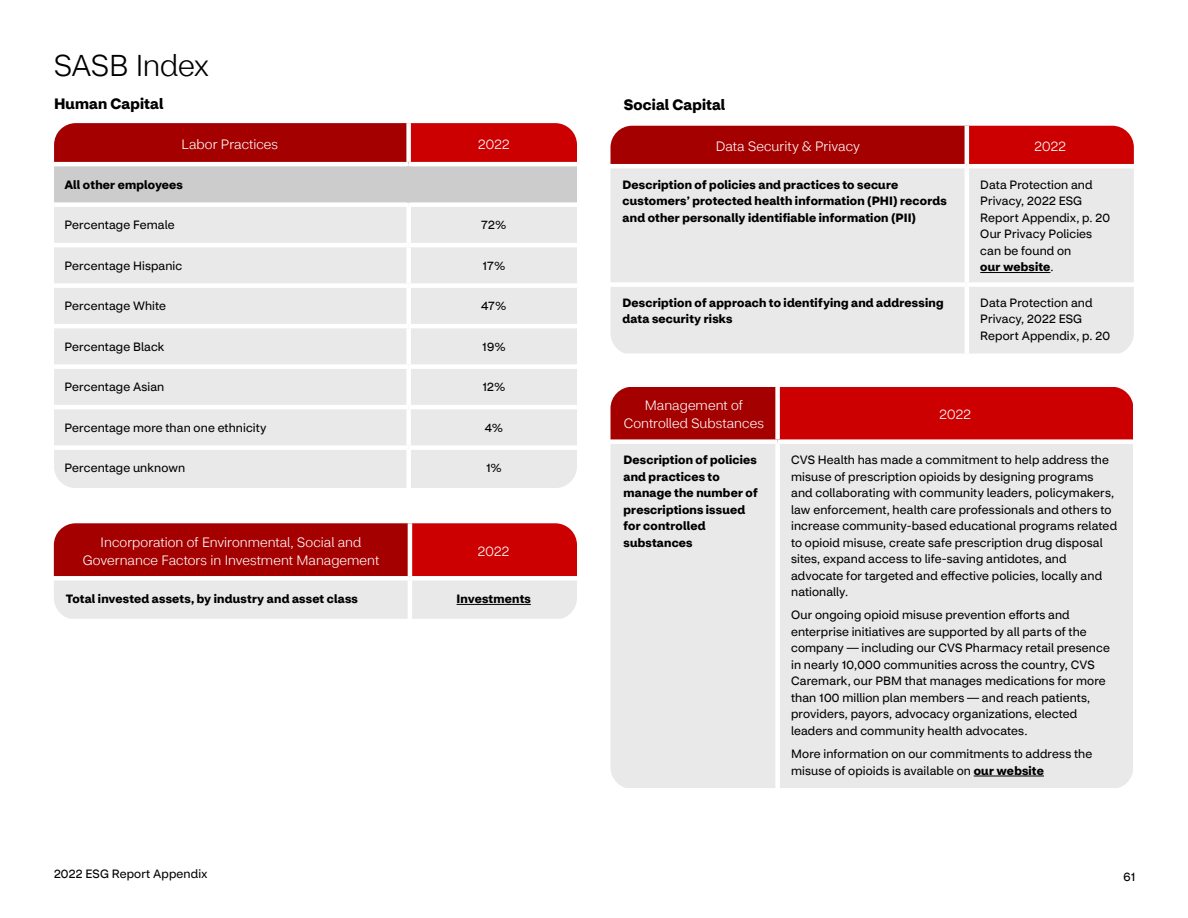
<style>
.page{position:relative;width:1188px;height:918px;background:#fff}
.page>*{position:absolute;margin:0;border:0;box-sizing:border-box;transform-origin:0 0}
.t1{font:300 30px "CVS Health Sans";letter-spacing:-.01em;color:#000}
.t2{font:700 15px "CVS Health Sans";letter-spacing:.01em;color:#000}
.t3{font:300 13.5px/18px "CVS Health Sans";letter-spacing:.005em;color:#fff;text-align:center}
.t4{font:12px/16.5px "CVS Health Sans";letter-spacing:.01em;color:#000}
.t5{font:700 12px/16.5px "CVS Health Sans";letter-spacing:.015em;color:#000}
.s1{font-weight:700}
</style>
<div class="page">
<div style="left:51px;top:123px;width:358px;height:41px;background:#a50000"></div>
<div style="left:409px;top:123px;width:170px;height:41px;background:#c00"></div>
<div style="left:55px;top:166px;width:521px;height:36px;background:#ccc"></div>
<div style="left:55px;top:207px;width:521px;height:280px;background:#e9e9e9"></div>
<div style="left:406px;top:207px;width:5px;height:36px;background:#fff"></div>
<hr style="left:51px;top:243px;width:358px;height:4px;background:#fff">
<hr style="left:409px;top:243px;width:170px;height:4px;background:#fff">
<div style="left:406px;top:247px;width:5px;height:36px;background:#fff"></div>
<div style="left:51px;top:283px;width:358px;height:5px;background:#fff"></div>
<div style="left:409px;top:283px;width:170px;height:5px;background:#fff"></div>
<div style="left:406px;top:288px;width:5px;height:36px;background:#fff"></div>
<hr style="left:51px;top:324px;width:358px;height:4px;background:#fff">
<hr style="left:409px;top:324px;width:170px;height:4px;background:#fff">
<div style="left:406px;top:328px;width:5px;height:36px;background:#fff"></div>
<div style="left:51px;top:364px;width:358px;height:5px;background:#fff"></div>
<div style="left:409px;top:364px;width:170px;height:5px;background:#fff"></div>
<div style="left:406px;top:369px;width:5px;height:36px;background:#fff"></div>
<hr style="left:51px;top:405px;width:358px;height:4px;background:#fff">
<hr style="left:409px;top:405px;width:170px;height:4px;background:#fff">
<div style="left:406px;top:409px;width:5px;height:36px;background:#fff"></div>
<div style="left:51px;top:445px;width:358px;height:5px;background:#fff"></div>
<div style="left:409px;top:445px;width:170px;height:5px;background:#fff"></div>
<div style="left:406px;top:450px;width:5px;height:38px;background:#fff"></div>
<div style="left:406px;top:123px;width:5px;height:39px;background:#fff"></div>
<hr style="left:51px;top:162px;width:358px;height:4px;background:#fff">
<hr style="left:409px;top:162px;width:170px;height:4px;background:#fff">
<div style="left:406px;top:166px;width:5px;height:36px;background:#ccc"></div>
<div style="left:42px;top:111px;width:547px;height:389px;border:12px solid #fff;border-radius:28px"></div>
<div style="left:52px;top:523px;width:358px;height:55px;background:#a50000"></div>
<div style="left:410px;top:523px;width:168px;height:55px;background:#c00"></div>
<div style="left:55px;top:581px;width:521px;height:38px;background:#e9e9e9"></div>
<hr style="left:408px;top:581px;width:4px;height:38px;background:#fff">
<hr style="left:408px;top:523px;width:4px;height:53px;background:#fff">
<div style="left:52px;top:576px;width:358px;height:5px;background:#fff"></div>
<div style="left:410px;top:576px;width:168px;height:5px;background:#fff"></div>
<hr style="left:457px;top:604px;width:74px;height:1px;background:#000">
<div style="left:42px;top:511px;width:547px;height:121px;border:12px solid #fff;border-radius:28px"></div>
<div style="left:609px;top:126px;width:358px;height:40px;background:#a50000"></div>
<div style="left:967px;top:126px;width:167px;height:40px;background:#c00"></div>
<div style="left:611px;top:168px;width:522px;height:185px;background:#e9e9e9"></div>
<hr style="left:965px;top:168px;width:4px;height:114px;background:#fff">
<div style="left:609px;top:282px;width:358px;height:5px;background:#fff"></div>
<div style="left:967px;top:282px;width:167px;height:5px;background:#fff"></div>
<hr style="left:965px;top:287px;width:4px;height:66px;background:#fff">
<hr style="left:965px;top:126px;width:4px;height:38px;background:#fff">
<hr style="left:609px;top:164px;width:358px;height:4px;background:#fff">
<hr style="left:967px;top:164px;width:167px;height:4px;background:#fff">
<hr style="left:980px;top:272px;width:70px;height:1px;background:#000">
<div style="left:598px;top:114px;width:548px;height:253px;border:12px solid #fff;border-radius:28px"></div>
<div style="left:610px;top:387px;width:168px;height:55px;background:#a50000"></div>
<div style="left:778px;top:387px;width:355px;height:55px;background:#c00"></div>
<div style="left:611px;top:444px;width:521px;height:344px;background:#e9e9e9"></div>
<div style="left:775px;top:444px;width:5px;height:344px;background:#fff"></div>
<div style="left:775px;top:387px;width:5px;height:52px;background:#fff"></div>
<div style="left:610px;top:439px;width:168px;height:5px;background:#fff"></div>
<div style="left:778px;top:439px;width:355px;height:5px;background:#fff"></div>
<hr style="left:974px;top:776px;width:70px;height:1px;background:#000">
<div style="left:598px;top:375px;width:547px;height:426px;border:12px solid #fff;border-radius:28px"></div>
<h1 class="t1" style="left:54px;top:48px;width:157px">SASB Index</h1>
<p class="t2" style="left:54px;top:94px;width:111px">Human Capital</p>
<p class="t3" style="left:181px;top:135px;width:98px">Labor Practices</p>
<p class="t3" style="left:478px;top:135px;width:33px">2022</p>
<p class="t5" style="left:64px;top:176px;width:120px">All other employees</p>
<p class="t4" style="left:64px;top:217px;width:112px">Percentage Female</p>
<p class="t4" style="left:481px;top:217px;width:27px">72%</p>
<p class="t4" style="left:64px;top:257px;width:119px">Percentage Hispanic</p>
<p class="t4" style="left:482px;top:257px;width:24px">17%</p>
<p class="t4" style="left:64px;top:298px;width:103px">Percentage White</p>
<p class="t4" style="left:481px;top:298px;width:27px">47%</p>
<p class="t4" style="left:64px;top:338px;width:102px">Percentage Black</p>
<p class="t4" style="left:482px;top:338px;width:25px">19%</p>
<p class="t4" style="left:64px;top:379px;width:102px">Percentage Asian</p>
<p class="t4" style="left:482px;top:379px;width:25px">12%</p>
<p class="t4" style="left:64px;top:419px;width:204px">Percentage more than one ethnicity</p>
<p class="t4" style="left:485px;top:419px;width:20px">4%</p>
<p class="t4" style="left:64px;top:460px;width:122px">Percentage unknown</p>
<p class="t4" style="left:486px;top:460px;width:17px">1%</p>
<p class="t3" style="left:83px;top:533px;width:298px">Incorporation of Environmental, Social and<br>Governance Factors in Investment Management</p>
<p class="t3" style="left:478px;top:542px;width:33px">2022</p>
<p class="t5" style="left:66px;top:591px;width:294px">Total invested assets, by industry and asset class</p>
<p class="t5" style="left:457px;top:591px;width:76px">Investments</p>
<p class="t2" style="left:624px;top:95px;width:103px">Social Capital</p>
<p class="t3" style="left:716px;top:137px;width:145px">Data Security &amp; Privacy</p>
<p class="t3" style="left:1035px;top:137px;width:33px">2022</p>
<p class="t5" style="left:623px;top:176px;width:326px">Description of policies and practices to secure customers’ protected health information (PHI) records and other personally identifiable information (PII)</p>
<p class="t4" style="left:980px;top:176px;width:131px">Data Protection and<br>Privacy, 2022 ESG<br>Report Appendix, p. 20<br>Our Privacy Policies can be found on<br><span class="s1">our website</span>.</p>
<p class="t5" style="left:623px;top:295px;width:322px">Description of approach to identifying and addressing data security risks</p>
<p class="t4" style="left:980px;top:295px;width:131px">Data Protection and<br>Privacy, 2022 ESG<br>Report Appendix, p. 20</p>
<p class="t3" style="left:624px;top:397px;width:142px">Management of<br>Controlled Substances</p>
<p class="t3" style="left:940px;top:406px;width:33px">2022</p>
<p class="t5" style="left:624px;top:452px;width:136px">Description of policies and practices to manage the number of prescriptions issued for controlled substances</p>
<p class="t4" style="left:791px;top:452px;width:327px">CVS Health has made a commitment to help address the misuse of prescription opioids by designing programs and collaborating with community leaders, policymakers, law enforcement, health care professionals and others to increase community-based educational programs related to opioid misuse, create safe prescription drug disposal sites, expand access to life-saving antidotes, and advocate for targeted and effective policies, locally and nationally.</p>
<p class="t4" style="left:791px;top:607px;width:320px">Our ongoing opioid misuse prevention efforts and enterprise initiatives are supported by all parts of the company — including our CVS Pharmacy retail presence in nearly 10,000 communities across the country, CVS Caremark, our PBM that manages medications for more than 100 million plan members — and reach patients, providers, payors, advocacy organizations, elected leaders and community health advocates.</p>
<p class="t4" style="left:791px;top:746px;width:303px">More information on our commitments to address the misuse of opioids is available on <span class="s1">our website</span></p>
<p class="t4" style="left:54px;top:866px;width:155px">2022 ESG Report Appendix</p>
<p class="t4" style="left:1124px;top:869px;width:13px">61</p>
</div>
